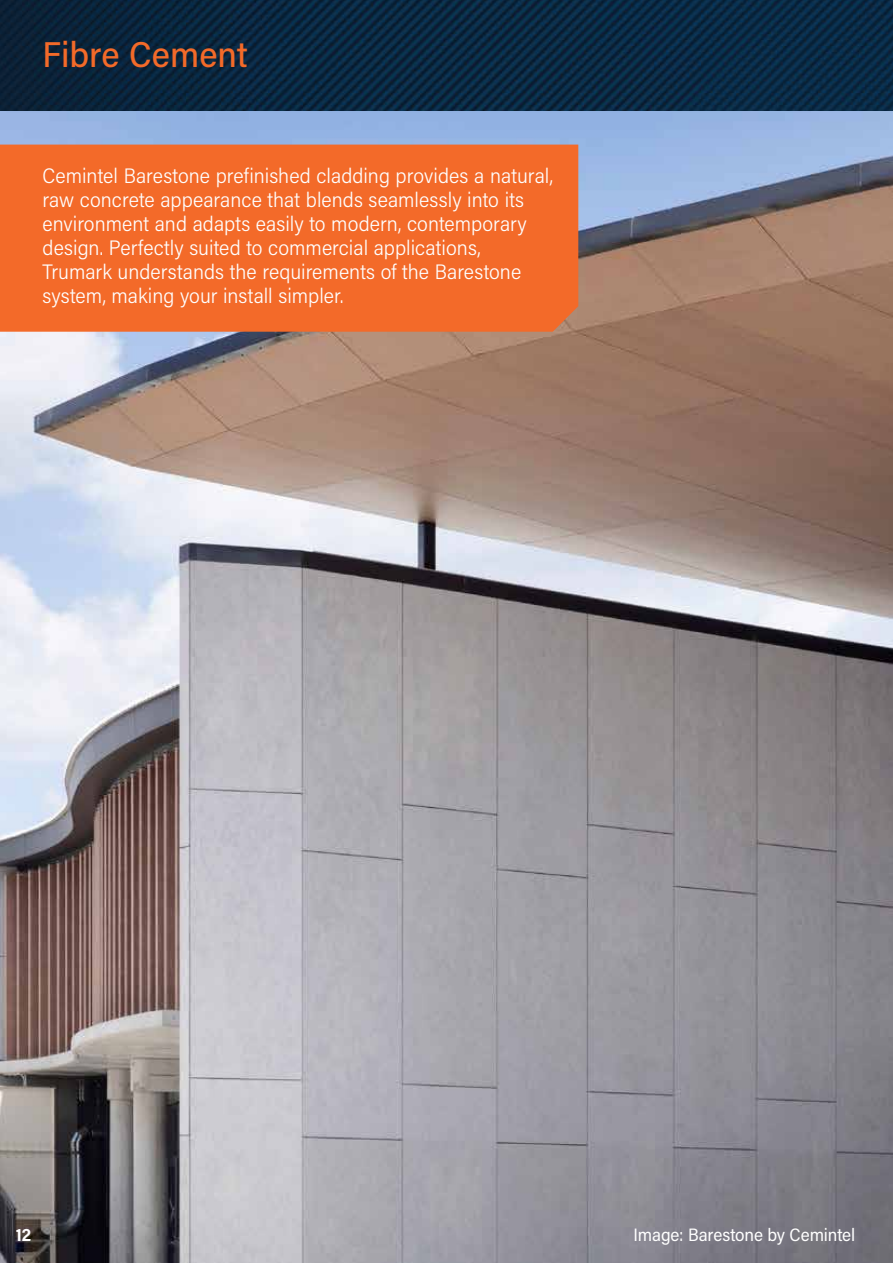
<style>
.page{position:relative;width:893px;height:1263px;background:#fff}
.page>*{position:absolute;margin:0;border:0;box-sizing:border-box;transform-origin:0 0}
.t1{font:500 36px "Acumin Pro Semi Cond";color:#f36a29}
.t2{font:300 21px/24px "Acumin Pro Semi Cond";color:#fff}
.t3{font:18px "Acumin Pro Semi Cond";letter-spacing:-.01em;color:#fff}
.t4{font:700 18px "Acumin Pro Semi Cond";color:#fff}
</style>
<div class="page">
<img style="left:0;top:111px;width:893px;height:1152px">
<svg style="left:0;top:0;width:893px;height:111px;background:#092740"></svg>
<div style="left:0;top:145px;width:578px;height:187px;background:#f36a29"></div>
<h1 class="t1" style="left:43px;top:30px;width:207px">Fibre Cement</h1>
<p class="t2" style="left:43px;top:163px;width:512px">Cemintel Barestone prefinished cladding provides a natural, raw concrete appearance that blends seamlessly into its environment and adapts easily to modern, contemporary design. Perfectly suited to commercial applications, Trumark understands the requirements of the Barestone system, making your install simpler.</p>
<p class="t4" style="left:16px;top:1222px;width:17px">12</p>
<p class="t3" style="left:634px;top:1222px;width:223px">Image: Barestone by Cemintel</p>
</div>
